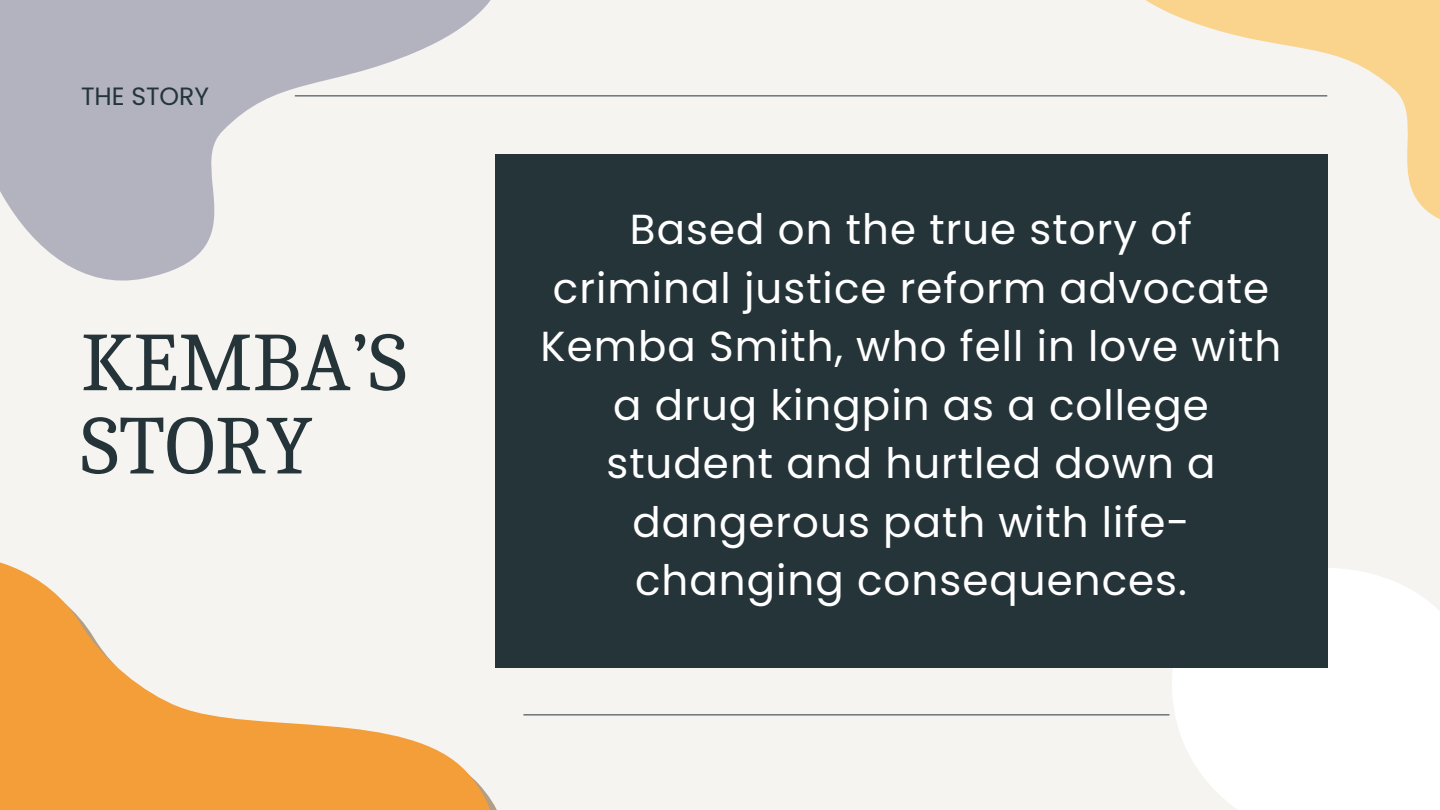
<style>
.page{position:relative;width:1440px;height:810px;background:#f6f4f1}
.page>*{position:absolute;margin:0;border:0;box-sizing:border-box;transform-origin:0 0}
.t1{font:83.3px/83.2px "Caladea";color:#253439}
.t2{font:42px/58.5px "Poppins";letter-spacing:.025em;color:#fff;text-align:center}
.t3{font:25px "Poppins";color:#253439}
</style>
<div class="page">
<svg style="left:1111px;top:405px;width:329px;height:405px;fill:#fff"></svg>
<div style="left:495px;top:155px;width:832px;height:513px;background:#253439"></div>
<hr style="left:295px;top:96px;width:1032px;height:1px;background:#253439">
<hr style="left:523px;top:714px;width:647px;height:1px;background:#253439">
<svg style="left:0;top:0;width:583px;height:281px;fill:#b2b3bf"></svg>
<svg style="left:1036px;top:0;width:404px;height:290px"></svg>
<svg style="left:0;top:562px;width:571px;height:248px"></svg>
<p class="t3" style="left:81px;top:78px;width:130px">THE STORY</p>
<p class="t1" style="left:81px;top:322px;width:327px">KEMBA’S<br>STORY</p>
<p class="t2" style="left:541px;top:200px;width:742px">Based on the true story of criminal justice reform advocate<br>Kemba Smith, who fell in love with a drug kingpin as a college student and hurtled down a dangerous path with life&shy;changing consequences.</p>
</div>
